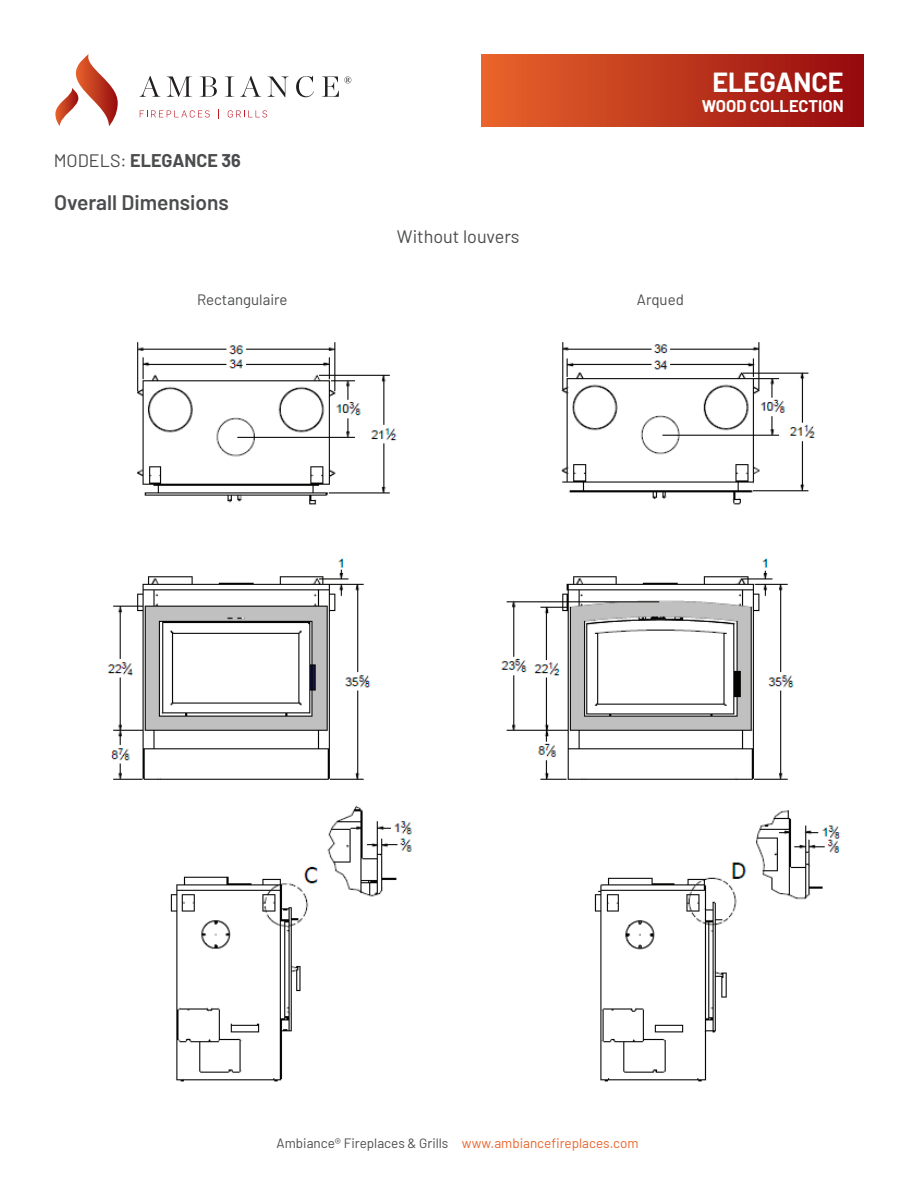
<style>
.page{position:relative;width:918px;height:1188px;background:#fff}
.page>*{position:absolute;margin:0;border:0;box-sizing:border-box;transform-origin:0 0}
.t1{font:700 27px "Barlow";color:#fff}
.t2{font:600 21px "Barlow";color:#4b4c4d}
.t3{font:700 18px "Barlow";color:#4b4c4d}
.t4{font:18px "Barlow";color:#4b4c4d}
.t5{font:700 16.5px "Barlow";color:#fff}
.t6{font:15px "Barlow";color:#4b4c4d}
.t7{font:13.5px "Barlow";color:#4b4c4d}
.s1{font-weight:400}
.s2{color:#ea642b}
</style>
<div class="page">
<svg style="left:55px;top:54px;width:63px;height:72px"></svg>
<svg style="left:139px;top:76px;width:22px;height:21px"></svg>
<svg style="left:167px;top:77px;width:25px;height:20px"></svg>
<svg style="left:200px;top:77px;width:17px;height:20px"></svg>
<svg style="left:225px;top:77px;width:9px;height:20px"></svg>
<svg style="left:240px;top:76px;width:21px;height:21px"></svg>
<svg style="left:267px;top:77px;width:20px;height:20px"></svg>
<svg style="left:296px;top:76px;width:18px;height:21px"></svg>
<svg style="left:140px;top:110px;width:70px;height:8px"></svg>
<svg style="left:228px;top:110px;width:39px;height:8px"></svg>
<svg style="left:322px;top:76px;width:29px;height:21px"></svg>
<div style="left:482px;top:54px;width:382px;height:72px;background:linear-gradient(to right,#e8652b,#950a0e)"></div>
<svg style="left:107px;top:342px;width:305px;height:740px"></svg>
<svg style="left:501px;top:342px;width:339px;height:740px"></svg>
<h3 class="t3" style="left:54px;top:147px;width:189px"><span class="s1">MODELS:</span> ELEGANCE 36</h3>
<h2 class="t2" style="left:54px;top:187px;width:177px">Overall Dimensions</h2>
<h3 class="t4" style="left:397px;top:224px;width:124px">Without louvers</h3>
<h1 class="t1" style="left:712px;top:63px;width:133px">ELEGANCE</h1>
<p class="t5" style="left:702px;top:94px;width:143px">WOOD COLLECTION</p>
<p class="t6" style="left:197px;top:289px;width:92px">Rectangulaire</p>
<p class="t6" style="left:637px;top:289px;width:48px">Arqued</p>
<p class="t7" style="left:277px;top:1133px;width:364px">Ambiance® Fireplaces &amp; Grills <span class="s2">www.ambiancefireplaces.com</span></p>
</div>
